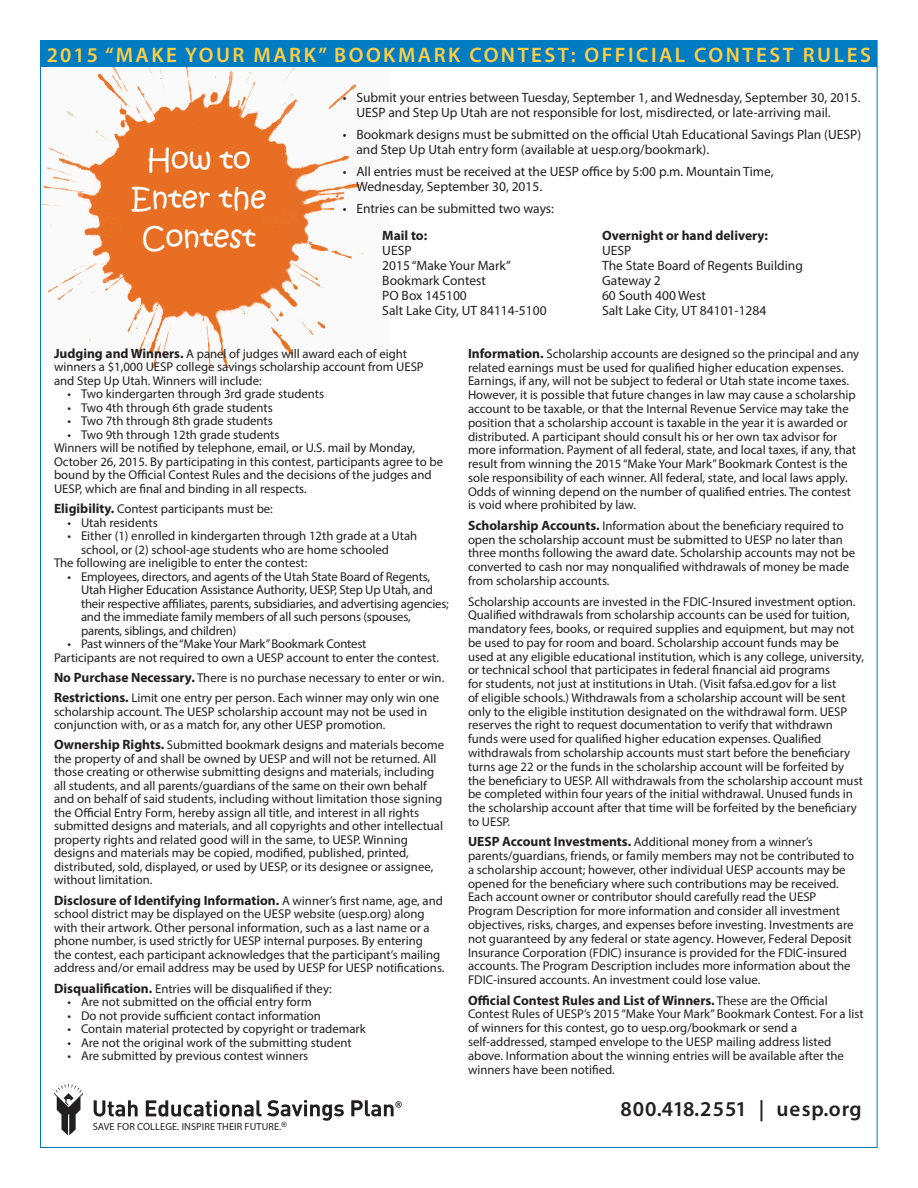
<style>
.page{position:relative;width:918px;height:1188px;background:#fff}
.page>*{position:absolute;margin:0;border:0;box-sizing:border-box;transform-origin:0 0}
.t1{font:28.5px/39px "Kristen ITC";color:#fff;text-align:center}
.t2{font:600 21.15px "Myriad Pro";letter-spacing:.05em;color:#231f20}
.t3{font:600 21px "Myriad Pro";letter-spacing:.12em;color:#ffcd41}
.t4{font:13.5px/15px "Myriad Pro";color:#231f20}
.t5{font:700 13.5px "Myriad Pro";color:#231f20}
.t6{font:12.75px/13.8px "Myriad Pro";color:#231f20}
.t7{font:10.2px "Myriad Pro";letter-spacing:.01em;color:#231f20}
.s1{font-weight:700}
.s2{font-weight:700;font-size:13.5px}
.s3{font-weight:400;font-size:12.75px}
</style>
<div class="page">
<img style="left:42px;top:68px;width:323px;height:299px">
<div style="left:40px;top:40px;width:838px;height:28px;background:#007cc2"></div>
<svg style="left:54px;top:1084px;width:29px;height:51px"></svg>
<svg style="left:94px;top:1100px;width:44px;height:17px"></svg>
<svg style="left:146px;top:1100px;width:198px;height:21px"></svg>
<svg style="left:351px;top:1100px;width:51px;height:16px"></svg>
<p class="t3" style="left:47px;top:41px;width:826px">2015 “MAKE YOUR MARK” BOOKMARK CONTEST: OFFICIAL CONTEST RULES</p>
<p class="t1" style="left:131px;top:140px;width:137px">How to<br>Enter the<br>Contest</p>
<p class="t4" style="left:356px;top:90px;width:506px;text-indent:-14px">• Submit your entries between Tuesday, September 1, and Wednesday, September 30, 2015.<br>UESP and Step Up Utah are not responsible for lost, misdirected, or late-arriving mail.</p>
<p class="t4" style="left:356px;top:127px;width:506px;text-indent:-14px">• Bookmark designs must be submitted on the official Utah Educational Savings Plan (UESP) and Step Up Utah entry form (available at uesp.org/bookmark).</p>
<p class="t4" style="left:356px;top:164px;width:419px;text-indent:-14px">• All entries must be received at the UESP office by 5:00 p.m. Mountain Time,<br>Wednesday, September 30, 2015.</p>
<p class="t4" style="left:343px;top:200px;width:213px">• Entries can be submitted two ways:</p>
<p class="t5" style="left:382px;top:226px;width:46px">Mail to:</p>
<p class="t4" style="left:382px;top:242px;width:130px">UESP<br>2015 “Make Your Mark”<br>Bookmark Contest</p>
<p class="t4" style="left:382px;top:287px;width:86px">PO Box 145100</p>
<p class="t4" style="left:382px;top:302px;width:166px">Salt Lake City, UT 84114-5100</p>
<p class="t4" style="left:602px;top:227px;width:202px"><span class="s1">Overnight or hand delivery:<br></span>UESP<br>The State Board of Regents Building<br>Gateway 2<br>60 South 400 West<br>Salt Lake City, UT 84101-1284</p>
<p class="t6" style="left:54px;top:347px;width:371px"><span class="s2">Judging and Winners.</span> A panel of judges will award each of eight winners a $1,000 UESP college savings scholarship account from UESP and Step Up Utah. Winners will include:</p>
<p class="t6" style="left:68px;top:387px;width:258px">• Two kindergarten through 3rd grade students</p>
<p class="t6" style="left:68px;top:401px;width:207px">• Two 4th through 6th grade students</p>
<p class="t6" style="left:68px;top:414px;width:207px">• Two 7th through 8th grade students</p>
<p class="t6" style="left:68px;top:428px;width:213px">• Two 9th through 12th grade students</p>
<p class="t6" style="left:54px;top:441px;width:391px">Winners will be notified by telephone, email, or U.S. mail by Monday, October 26, 2015. By participating in this contest, participants agree to be bound by the Official Contest Rules and the decisions of the judges and UESP, which are final and binding in all respects.</p>
<p class="t6" style="left:54px;top:502px;width:220px"><span class="s2">Eligibility.</span> Contest participants must be:</p>
<p class="t6" style="left:68px;top:515px;width:92px">• Utah residents</p>
<p class="t6" style="left:81px;top:529px;width:338px;text-indent:-14px">• Either (1) enrolled in kindergarten through 12th grade at a Utah school, or (2) school-age students who are home schooled</p>
<p class="t6" style="left:54px;top:556px;width:255px">The following are ineligible to enter the contest:</p>
<p class="t6" style="left:81px;top:569px;width:369px;text-indent:-14px">• Employees, directors, and agents of the Utah State Board of Regents, Utah Higher Education Assistance Authority, UESP, Step Up Utah, and their respective affiliates, parents, subsidiaries, and advertising agencies; and the immediate family members of all such persons (spouses, parents, siblings, and children)</p>
<p class="t6" style="left:68px;top:637px;width:300px">• Past winners of the “Make Your Mark” Bookmark Contest</p>
<p class="t6" style="left:54px;top:650px;width:387px">Participants are not required to own a UESP account to enter the contest.</p>
<p class="t6" style="left:54px;top:671px;width:392px"><span class="s2">No Purchase Necessary.</span> There is no purchase necessary to enter or win.</p>
<p class="t6" style="left:54px;top:691px;width:387px"><span class="s2">Restrictions.</span> Limit one entry per person. Each winner may only win one scholarship account. The UESP scholarship account may not be used in conjunction with, or as a match for, any other UESP promotion.</p>
<p class="t6" style="left:54px;top:738px;width:392px"><span class="s2">Ownership Rights.</span> Submitted bookmark designs and materials become the property of and shall be owned by UESP and will not be returned. All those creating or otherwise submitting designs and materials, including all students, and all parents/guardians of the same on their own behalf and on behalf of said students, including without limitation those signing the Official Entry Form, hereby assign all title, and interest in all rights submitted designs and materials, and all copyrights and other intellectual property rights and related good will in the same, to UESP. Winning designs and materials may be copied, modified, published, printed, distributed, sold, displayed, or used by UESP, or its designee or assignee, without limitation.</p>
<p class="t5" style="left:54px;top:891px;width:391px">Disclosure of Identifying Information. <span class="s3">A winner’s first name, age, and</span></p>
<p class="t6" style="left:54px;top:907px;width:392px">school district may be displayed on the UESP website (uesp.org) along with their artwork. Other personal information, such as a last name or a phone number, is used strictly for UESP internal purposes. By entering<br>the contest, each participant acknowledges that the participant’s mailing address and/or email address may be used by UESP for UESP notifications.</p>
<p class="t6" style="left:54px;top:981px;width:279px"><span class="s2">Disqualification.</span> Entries will be disqualified if they:</p>
<p class="t6" style="left:68px;top:995px;width:246px">• Are not submitted on the official entry form</p>
<p class="t6" style="left:68px;top:1008px;width:255px">• Do not provide sufficient contact information</p>
<p class="t6" style="left:68px;top:1022px;width:300px">• Contain material protected by copyright or trademark</p>
<p class="t6" style="left:68px;top:1035px;width:286px">• Are not the original work of the submitting student</p>
<p class="t6" style="left:68px;top:1049px;width:242px">• Are submitted by previous contest winners</p>
<p class="t7" style="left:93px;top:1120px;width:196px">SAVE FOR COLLEGE. INSPIRE THEIR FUTURE.<sup>®</sup></p>
<p class="t6" style="left:468px;top:347px;width:393px"><span class="s2">Information.</span> Scholarship accounts are designed so the principal and any related earnings must be used for qualified higher education expenses.<br>Earnings, if any, will not be subject to federal or Utah state income taxes.<br>However, it is possible that future changes in law may cause a scholarship account to be taxable, or that the Internal Revenue Service may take the position that a scholarship account is taxable in the year it is awarded or distributed. A participant should consult his or her own tax advisor for more information. Payment of all federal, state, and local taxes, if any, that result from winning the 2015 “Make Your Mark” Bookmark Contest is the sole responsibility of each winner. All federal, state, and local laws apply.<br>Odds of winning depend on the number of qualified entries. The contest is void where prohibited by law.</p>
<p class="t6" style="left:468px;top:519px;width:389px"><span class="s2">Scholarship Accounts.</span> Information about the beneficiary required to open the scholarship account must be submitted to UESP no later than three months following the award date. Scholarship accounts may not be converted to cash nor may nonqualified withdrawals of money be made from scholarship accounts.</p>
<p class="t6" style="left:468px;top:594px;width:397px">Scholarship accounts are invested in the FDIC-Insured investment option.<br>Qualified withdrawals from scholarship accounts can be used for tuition, mandatory fees, books, or required supplies and equipment, but may not be used to pay for room and board. Scholarship account funds may be used at any eligible educational institution, which is any college, university, or technical school that participates in federal financial aid programs<br>for students, not just at institutions in Utah. (Visit fafsa.ed.gov for a list<br>of eligible schools.) Withdrawals from a scholarship account will be sent only to the eligible institution designated on the withdrawal form. UESP reserves the right to request documentation to verify that withdrawn funds were used for qualified higher education expenses. Qualified withdrawals from scholarship accounts must start before the beneficiary turns age 22 or the funds in the scholarship account will be forfeited by the beneficiary to UESP. All withdrawals from the scholarship account must be completed within four years of the initial withdrawal. Unused funds in the scholarship account after that time will be forfeited by the beneficiary to UESP.</p>
<p class="t6" style="left:468px;top:835px;width:388px"><span class="s2">UESP Account Investments.</span> Additional money from a winner’s parents/guardians, friends, or family members may not be contributed to a scholarship account; however, other individual UESP accounts may be opened for the beneficiary where such contributions may be received.<br>Each account owner or contributor should carefully read the UESP Program Description for more information and consider all investment objectives, risks, charges, and expenses before investing. Investments are not guaranteed by any federal or state agency. However, Federal Deposit Insurance Corporation (FDIC) insurance is provided for the FDIC-insured accounts. The Program Description includes more information about the FDIC-insured accounts. An investment could lose value.</p>
<p class="t5" style="left:468px;top:991px;width:361px">Official Contest Rules and List of Winners. <span class="s3">These are the Official</span></p>
<p class="t6" style="left:468px;top:1007px;width:397px">Contest Rules of UESP’s 2015 “Make Your Mark” Bookmark Contest. For a list of winners for this contest, go to uesp.org/bookmark or send a self-addressed, stamped envelope to the UESP mailing address listed above. Information about the winning entries will be available after the winners have been notified.</p>
<p class="t2" style="left:620px;top:1095px;width:243px">800.418.2551 | uesp.org</p>
</div>
